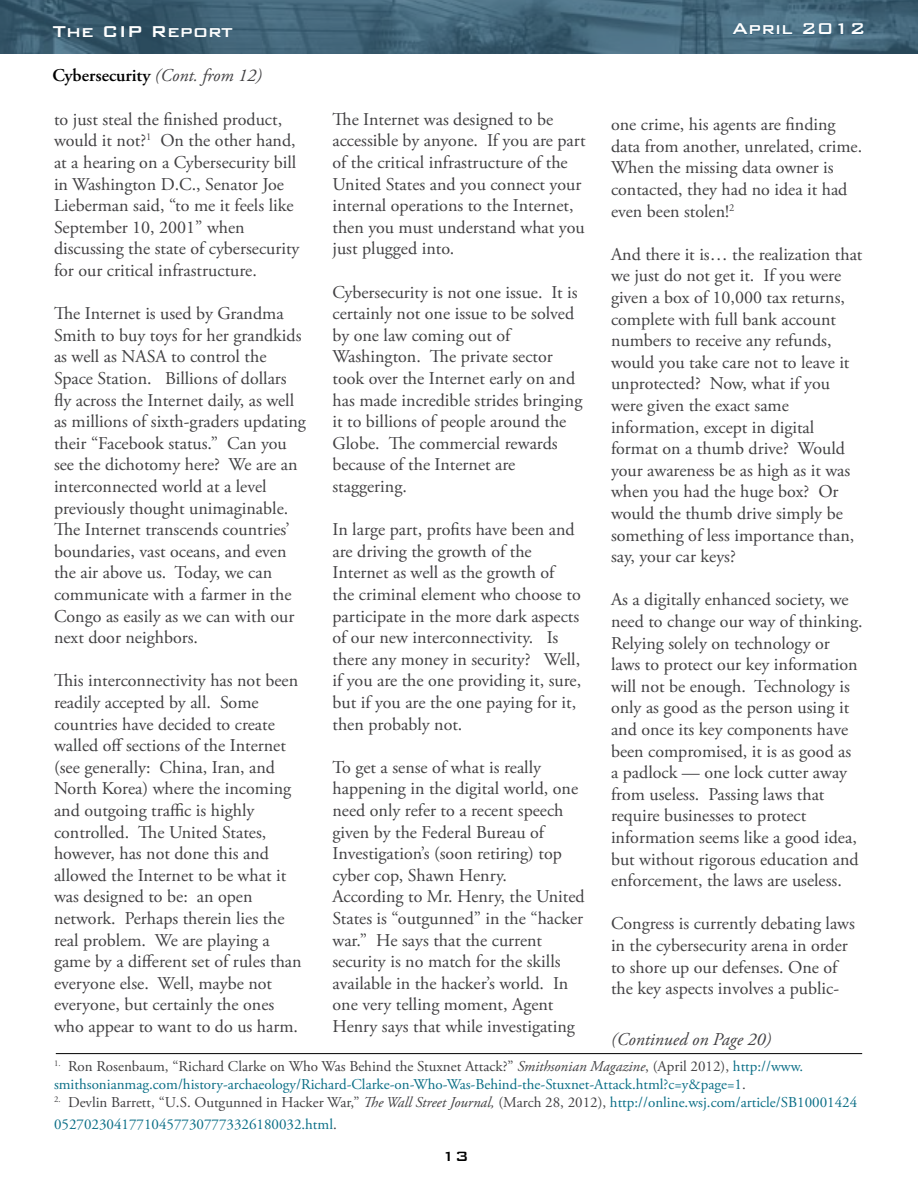
<style>
.page{position:relative;width:918px;height:1188px;background:#fff}
.page>*{position:absolute;margin:0;border:0;box-sizing:border-box;transform-origin:0 0}
.t1{font:500 21px "Bank Gothic BT";color:#fff}
.t2{font:18px/21.6px "Adobe Garamond Pro";color:#414042}
.t3{font:600 18px "Adobe Garamond Pro";color:#000}
.t4{font:italic 18px "Adobe Garamond Pro";color:#414042}
.t5{font:500 18px "Bank Gothic BT";color:#000}
.t6{font:15px/18px "Adobe Garamond Pro";color:#0a6e86}
.s1{font-weight:400;font-style:italic;color:#414042}
.s2{color:#414042}
.s3{font-style:italic;color:#414042}
</style>
<div class="page">
<img style="left:0;top:0;width:918px;height:54px">
<svg style="left:732px;top:23px;width:61px;height:12px"></svg>
<svg style="left:803px;top:23px;width:29px;height:12px"></svg>
<svg style="left:838px;top:23px;width:6px;height:12px"></svg>
<svg style="left:851px;top:23px;width:13px;height:12px"></svg>
<hr style="left:56px;top:1053px;width:806px;height:1px;background:#000">
<p class="t1" style="left:53px;top:20px;width:182px">The CIP Report</p>
<p class="t1" style="left:732px;top:17px;width:135px">April 2012</p>
<p class="t3" style="left:53px;top:65px;width:211px">Cybersecurity <span class="s1">(Cont. from 12)</span></p>
<p class="t2" style="left:54px;top:109px;width:247px">to just steal the finished product, would it not?<sup>1</sup> On the other hand, at a hearing on a Cybersecurity bill in Washington D.C., Senator Joe Lieberman said, “to me it feels like September 10, 2001” when discussing the state of cybersecurity for our critical infrastructure.</p>
<p class="t2" style="left:54px;top:303px;width:253px">The Internet is used by Grandma<br>Smith to buy toys for her grandkids as well as NASA to control the<br>Space Station. Billions of dollars fly across the Internet daily, as well as millions of sixth-graders updating their “Facebook status.” Can you see the dichotomy here? We are an interconnected world at a level previously thought unimaginable.<br>The Internet transcends countries’ boundaries, vast oceans, and even the air above us. Today, we can communicate with a farmer in the<br>Congo as easily as we can with our next door neighbors.</p>
<p class="t2" style="left:54px;top:670px;width:249px">This interconnectivity has not been readily accepted by all. Some countries have decided to create walled off sections of the Internet (see generally: China, Iran, and<br>North Korea) where the incoming and outgoing traffic is highly controlled. The United States, however, has not done this and allowed the Internet to be what it was designed to be: an open network. Perhaps therein lies the real problem. We are playing a game by a different set of rules than everyone else. Well, maybe not everyone, but certainly the ones who appear to want to do us harm.</p>
<p class="t2" style="left:333px;top:109px;width:255px">The Internet was designed to be accessible by anyone. If you are part of the critical infrastructure of the<br>United States and you connect your internal operations to the Internet, then you must understand what you just plugged into.</p>
<p class="t2" style="left:333px;top:282px;width:251px">Cybersecurity is not one issue. It is certainly not one issue to be solved by one law coming out of<br>Washington. The private sector took over the Internet early on and has made incredible strides bringing it to billions of people around the<br>Globe. The commercial rewards because of the Internet are staggering.</p>
<p class="t2" style="left:333px;top:519px;width:250px">In large part, profits have been and are driving the growth of the<br>Internet as well as the growth of<br>the criminal element who choose to participate in the more dark aspects of our new interconnectivity. Is there any money in security? Well, if you are the one providing it, sure, but if you are the one paying for it, then probably not.</p>
<p class="t2" style="left:333px;top:757px;width:254px">To get a sense of what is really happening in the digital world, one need only refer to a recent speech given by the Federal Bureau of<br>Investigation’s (soon retiring) top cyber cop, Shawn Henry.<br>According to Mr. Henry, the United<br>States is “outgunned” in the “hacker war.” He says that the current security is no match for the skills available in the hacker’s world. In one very telling moment, Agent<br>Henry says that while investigating</p>
<p class="t2" style="left:611px;top:114px;width:253px">one crime, his agents are finding data from another, unrelated, crime.<br>When the missing data owner is contacted, they had no idea it had even been stolen!<sup>2</sup></p>
<p class="t2" style="left:611px;top:244px;width:253px">And there it is… the realization that we just do not get it. If you were given a box of 10,000 tax returns, complete with full bank account numbers to receive any refunds, would you take care not to leave it unprotected? Now, what if you were given the exact same information, except in digital format on a thumb drive? Would your awareness be as high as it was when you had the huge box? Or would the thumb drive simply be something of less importance than, say, your car keys?</p>
<p class="t2" style="left:611px;top:590px;width:253px">As a digitally enhanced society, we need to change our way of thinking.<br>Relying solely on technology or laws to protect our key information will not be enough. Technology is only as good as the person using it and once its key components have been compromised, it is as good as a padlock — one lock cutter away from useless. Passing laws that require businesses to protect information seems like a good idea, but without rigorous education and enforcement, the laws are useless.</p>
<p class="t2" style="left:611px;top:914px;width:245px">Congress is currently debating laws in the cybersecurity arena in order to shore up our defenses. One of the key aspects involves a public-</p>
<p class="t4" style="left:611px;top:1028px;width:162px">(Continued on Page 20)</p>
<p class="t6" style="left:54px;top:1058px;width:751px"><sup>1.</sup> <span class="s2">Ron Rosenbaum, “Richard Clarke on Who Was Behind the Stuxnet Attack?”</span> <span class="s3">Smithsonian Magazine</span><span class="s2">, (April 2012),</span> http://www. smithsonianmag.com/history-archaeology/Richard-Clarke-on-Who-Was-Behind-the-Stuxnet-Attack.html?c=y&amp;page=1<span class="s2">.</span></p>
<p class="t6" style="left:54px;top:1092px;width:805px;line-height:21.6px"><sup>2.</sup> <span class="s2">Devlin Barrett, “U.S. Outgunned in Hacker War,”</span> <span class="s3">The Wall Street Journal,</span> <span class="s2">(March 28, 2012),</span> http://online.wsj.com/article/SB10001424<br>052702304177104577307773326180032.html<span class="s2">.</span></p>
<p class="t5" style="left:441px;top:1147px;width:29px">13</p>
</div>
